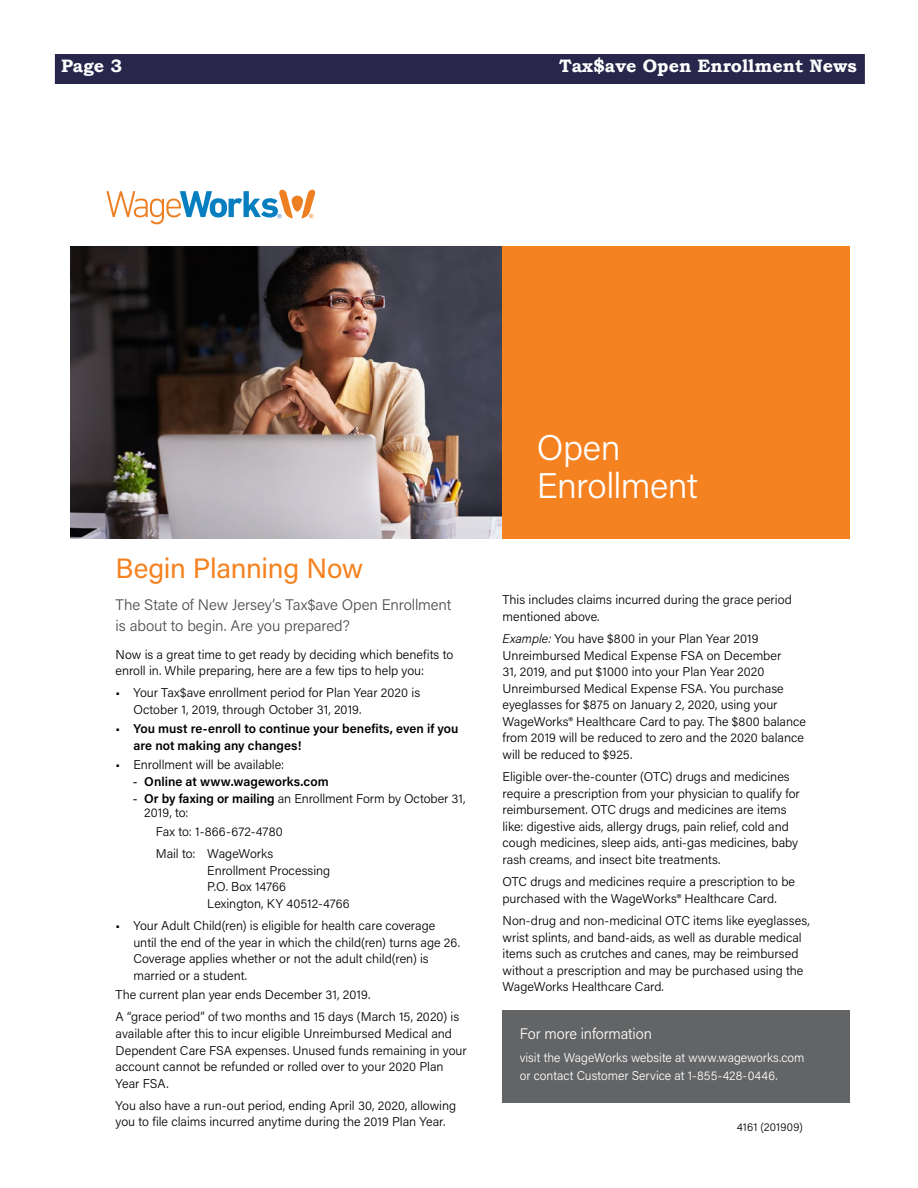
<style>
.page{position:relative;width:918px;height:1188px;background:#fff}
.page>*{position:absolute;margin:0;border:0;box-sizing:border-box;transform-origin:0 0}
.t1{font:300 35.7px/38.2px "Acumin Pro";letter-spacing:-.015em;color:#fff}
.t2{font:28.05px "Acumin Pro";letter-spacing:-.015em;color:#f58220}
.t3{font:700 18px "Bookman Old Style";color:#fff}
.t4{font:300 15.3px/20.4px "Acumin Pro";letter-spacing:-.01em;color:#4d4d4f}
.t5{font:300 15.3px "Acumin Pro";letter-spacing:-.01em;color:#fff}
.t6{font:300 12.75px/16.5px "Acumin Pro";color:#000}
.t7{font:600 12.75px/16.5px "Acumin Pro";letter-spacing:.005em;color:#000}
.t8{font:300 12.75px/17.9px "Acumin Pro";color:#fff}
.t9{font:300 11.4px "Acumin Pro";letter-spacing:.015em;color:#000}
.s1{font-weight:400}
.s2{font-weight:600}
.s3{font-style:italic}
</style>
<div class="page">
<div style="left:55px;top:54px;width:810px;height:30px;background:#28274b"></div>
<div style="left:292px;top:196px;width:11px;height:16px;background:#ed7f22;border-radius:5px"></div>
<svg style="left:106px;top:190px;width:187px;height:34px"></svg>
<svg style="left:302px;top:190px;width:13px;height:28px"></svg>
<img style="left:71px;top:246px;width:432px;height:293px">
<div style="left:503px;top:246px;width:347px;height:293px;background:#f58220"></div>
<div style="left:503px;top:1010px;width:347px;height:93px;background:#636466"></div>
<h3 class="t3" style="left:61px;top:53px;width:63px">Page 3</h3>
<h3 class="t3" style="left:559px;top:53px;width:299px">Tax$ave Open Enrollment News</h3>
<h2 class="t2" style="left:116px;top:549px;width:249px">Begin Planning Now</h2>
<p class="t4" style="left:116px;top:594px;width:337px">The State of New Jersey’s Tax$ave Open Enrollment is about to begin. Are you prepared?</p>
<p class="t6" style="left:116px;top:645px;width:339px">Now is a great time to get ready by deciding which benefits to enroll in. While preparing, here are a few tips to help you:</p>
<p class="t6" style="left:133px;top:684px;width:288px;text-indent:-18px"><span class="s1">•</span> Your Tax$ave enrollment period for Plan Year 2020 is<br>October 1, 2019, through October 31, 2019.</p>
<p class="t7" style="left:133px;top:720px;width:327px;text-indent:-18px"><span class="s1">•</span> You must re-enroll to continue your benefits, even if you are not making any changes!</p>
<p class="t6" style="left:116px;top:756px;width:170px"><span class="s1">•</span> Enrollment will be available:</p>
<p class="t7" style="left:133px;top:773px;width:197px"><span class="s1">-</span> Online at www.wageworks.com</p>
<p class="t6" style="left:144px;top:791px;width:323px;line-height:14px;text-indent:-11px"><span class="s1">-</span> <span class="s2">Or by faxing or mailing</span> an Enrollment Form by October 31,<br>2019, to:</p>
<p class="t6" style="left:156px;top:820px;width:128px;line-height:22.4px">Fax to: 1-866-672-4780<br>Mail to: WageWorks</p>
<p class="t6" style="left:207px;top:862px;width:144px">Enrollment Processing<br>P.O. Box 14766<br>Lexington, KY 40512-4766</p>
<p class="t6" style="left:133px;top:917px;width:328px;text-indent:-18px"><span class="s1">•</span> Your Adult Child(ren) is eligible for health care coverage until the end of the year in which the child(ren) turns age 26.<br>Coverage applies whether or not the adult child(ren) is married or a student.</p>
<p class="t6" style="left:116px;top:983px;width:345px;line-height:22.4px">The current plan year ends December 31, 2019.<br>A “grace period” of two months and 15 days (March 15, 2020) is</p>
<p class="t6" style="left:116px;top:1025px;width:353px">available after this to incur eligible Unreimbursed Medical and Dependent Care FSA expenses. Unused funds remaining in your account cannot be refunded or rolled over to your 2020 Plan Year FSA.</p>
<p class="t6" style="left:116px;top:1097px;width:342px">You also have a run-out period, ending April 30, 2020, allowing you to file claims incurred anytime during the 2019 Plan Year.</p>
<h1 class="t1" style="left:537px;top:427px;width:162px">Open<br>Enrollment</h1>
<p class="t6" style="left:503px;top:591px;width:291px">This includes claims incurred during the grace period mentioned above.</p>
<p class="t6" style="left:503px;top:630px;width:305px"><span class="s3">Example:</span> You have $800 in your Plan Year 2019<br>Unreimbursed Medical Expense FSA on December<br>31, 2019, and put $1000 into your Plan Year 2020<br>Unreimbursed Medical Expense FSA. You purchase eyeglasses for $875 on January 2, 2020, using your WageWorks® Healthcare Card to pay. The $800 balance from 2019 will be reduced to zero and the 2020 balance will be reduced to $925.</p>
<p class="t6" style="left:503px;top:768px;width:299px">Eligible over-the-counter (OTC) drugs and medicines require a prescription from your physician to qualify for reimbursement. OTC drugs and medicines are items like: digestive aids, allergy drugs, pain relief, cold and cough medicines, sleep aids, anti-gas medicines, baby rash creams, and insect bite treatments.</p>
<p class="t6" style="left:503px;top:873px;width:294px">OTC drugs and medicines require a prescription to be purchased with the WageWorks® Healthcare Card.</p>
<p class="t6" style="left:503px;top:912px;width:309px">Non-drug and non-medicinal OTC items like eyeglasses, wrist splints, and band-aids, as well as durable medical items such as crutches and canes, may be reimbursed without a prescription and may be purchased using the WageWorks Healthcare Card.</p>
<p class="t5" style="left:520px;top:1023px;width:134px">For more information</p>
<p class="t8" style="left:520px;top:1048px;width:286px">visit the WageWorks website at www.wageworks.com or contact Customer Service at 1-855-428-0446.</p>
<p class="t9" style="left:737px;top:1120px;width:68px">4161 (201909)</p>
</div>
